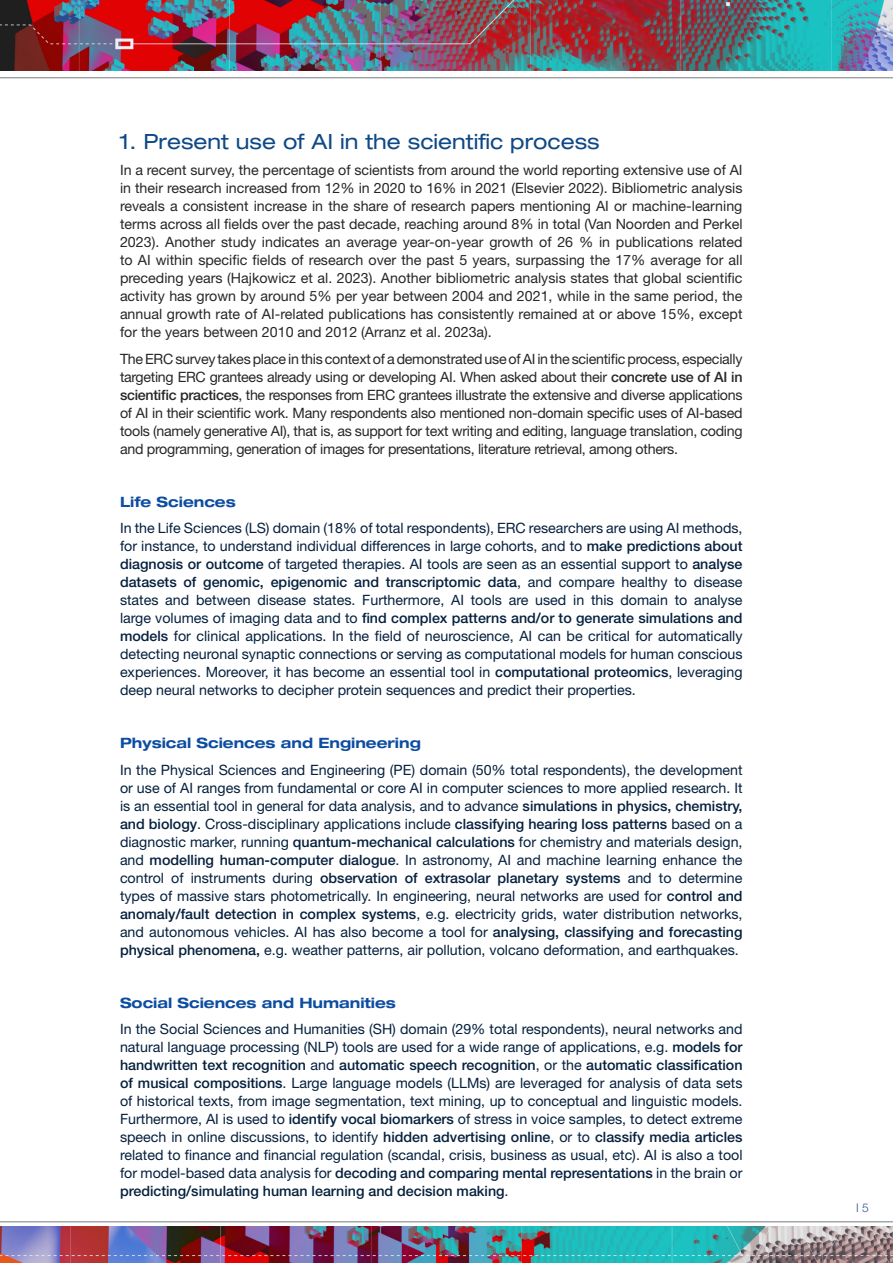
<style>
.page{position:relative;width:893px;height:1263px;background:#fff}
.page>*{position:absolute;margin:0;border:0;box-sizing:border-box;transform-origin:0 0}
.Heading_1{font:expanded 21px "Helvetica Neue LT Std";color:#0f4986}
.t1{font:14.25px/18px "Helvetica Neue LT Std";color:#05203e;text-align:justify}
.t2{font:14.25px/18px "Helvetica Neue LT Std";letter-spacing:-.01em;color:#272727;text-align:justify}
.t3{font:700 expanded 14.25px "Helvetica Neue LT Std";color:#0d4da1}
.t4{font:300 12px "Helvetica Neue LT Std";color:#2c548d}
.s1{font-weight:500}
</style>
<div class="page">
<img style="left:0;top:1226px;width:893px;height:37px">
<img style="left:0;top:0;width:893px;height:70px">
<hr style="left:0;top:77px;width:893px;height:1px;background:#808285">
<hr style="left:0;top:1221px;width:893px;height:1px;background:#808285">
<p class="Heading_1" style="left:120px;top:128px;width:481px">1. Present use of AI in the scientific process</p>
<p class="t2" style="left:120px;top:161px;width:624px">In a recent survey, the percentage of scientists from around the world reporting extensive use of AI in their research increased from 12% in 2020 to 16% in 2021 (Elsevier 2022). Bibliometric analysis reveals a consistent increase in the share of research papers mentioning AI or machine-learning terms across all fields over the past decade, reaching around 8% in total (Van Noorden and Perkel 2023). Another study indicates an average year-on-year growth of 26 % in publications related to AI within specific fields of research over the past 5 years, surpassing the 17% average for all preceding years (Hajkowicz et al. 2023). Another bibliometric analysis states that global scientific activity has grown by around 5% per year between 2004 and 2021, while in the same period, the annual growth rate of AI-related publications has consistently remained at or above 15%, except for the years between 2010 and 2012 (Arranz et al. 2023a).</p>
<p class="t2" style="left:120px;top:349px;width:624px">The ERC survey takes place in this context of a demonstrated use of AI in the scientific process, especially targeting ERC grantees already using or developing AI. When asked about their <span class="s1">concrete use of AI in scientific practices</span>, the responses from ERC grantees illustrate the extensive and diverse applications of AI in their scientific work. Many respondents also mentioned non-domain specific uses of AI-based tools (namely generative AI), that is, as support for text writing and editing, language translation, coding and programming, generation of images for presentations, literature retrieval, among others.</p>
<p class="t3" style="left:120px;top:492px;width:117px">Life Sciences</p>
<p class="t1" style="left:120px;top:519px;width:624px">In the Life Sciences (LS) domain (18% of total respondents), ERC researchers are using AI methods, for instance, to understand individual differences in large cohorts, and to <span class="s1">make predictions about diagnosis or outcome</span> of targeted therapies. AI tools are seen as an essential support to <span class="s1">analyse datasets of genomic, epigenomic and transcriptomic data</span>, and compare healthy to disease states and between disease states. Furthermore, AI tools are used in this domain to analyse large volumes of imaging data and to <span class="s1">find complex patterns and/or to generate simulations and models</span> for clinical applications. In the field of neuroscience, AI can be critical for automatically detecting neuronal synaptic connections or serving as computational models for human conscious experiences. Moreover, it has become an essential tool in <span class="s1">computational proteomics</span>, leveraging deep neural networks to decipher protein sequences and predict their properties.</p>
<p class="t3" style="left:120px;top:734px;width:302px">Physical Sciences and Engineering</p>
<p class="t1" style="left:120px;top:760px;width:624px">In the Physical Sciences and Engineering (PE) domain (50% total respondents), the development or use of AI ranges from fundamental or core AI in computer sciences to more applied research. It is an essential tool in general for data analysis, and to advance <span class="s1">simulations in physics, chemistry, and biology</span>. Cross-disciplinary applications include <span class="s1">classifying hearing loss patterns</span> based on a diagnostic marker, running <span class="s1">quantum-mechanical calculations</span> for chemistry and materials design, and <span class="s1">modelling human-computer dialogue</span>. In astronomy, AI and machine learning enhance the control of instruments during <span class="s1">observation of extrasolar planetary systems</span> and to determine types of massive stars photometrically. In engineering, neural networks are used for <span class="s1">control and anomaly/fault detection in complex systems</span>, e.g. electricity grids, water distribution networks, and autonomous vehicles. AI has also become a tool for <span class="s1">analysing, classifying and forecasting physical phenomena,</span> e.g. weather patterns, air pollution, volcano deformation, and earthquakes.</p>
<p class="t3" style="left:120px;top:994px;width:277px">Social Sciences and Humanities</p>
<p class="t1" style="left:120px;top:1020px;width:624px">In the Social Sciences and Humanities (SH) domain (29% total respondents), neural networks and natural language processing (NLP) tools are used for a wide range of applications, e.g. <span class="s1">models for handwritten text recognition</span> and <span class="s1">automatic speech recognition</span>, or the <span class="s1">automatic classification of musical compositions</span>. Large language models (LLMs) are leveraged for analysis of data sets of historical texts, from image segmentation, text mining, up to conceptual and linguistic models.<br>Furthermore, AI is used to <span class="s1">identify vocal biomarkers</span> of stress in voice samples, to detect extreme speech in online discussions, to identify <span class="s1">hidden advertising online</span>, or to <span class="s1">classify media articles </span>related to finance and financial regulation (scandal, crisis, business as usual, etc). AI is also a tool for model-based data analysis for <span class="s1">decoding and comparing mental representations</span> in the brain or <span class="s1">predicting/simulating human learning and decision making</span>.</p>
<p class="t4" style="left:856px;top:1200px;width:14px">I 5</p>
</div>
